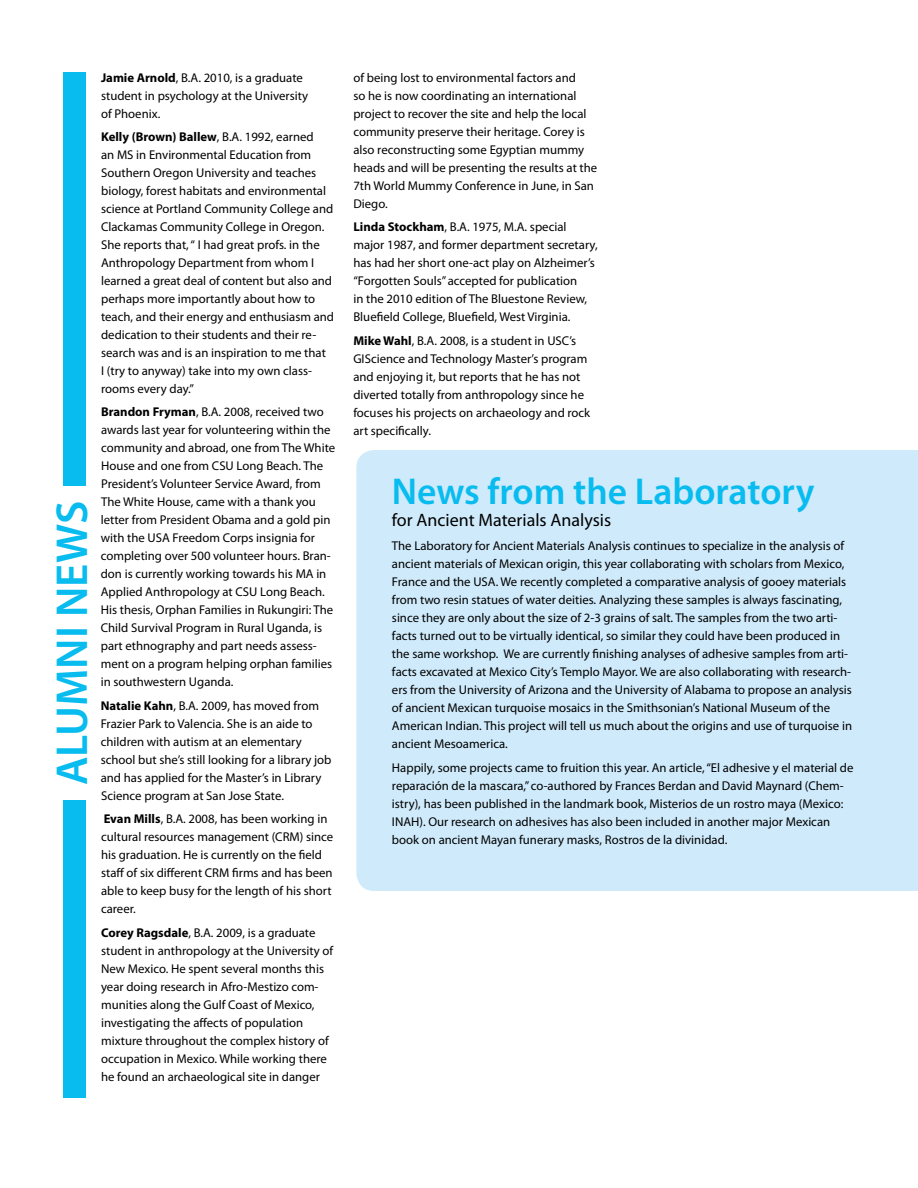
<style>
.page{position:relative;width:918px;height:1188px;background:#fff}
.page>*{position:absolute;margin:0;border:0;box-sizing:border-box;transform-origin:0 0}
.t1{font:600 45px "Myriad Pro";color:#09bcef}
.t2{font:600 37.5px "Myriad Pro";color:#09bcef}
.t3{font:18px "Myriad Pro";color:#000}
.t4{font:12.75px/18px "Myriad Pro";color:#000}
.s1{font-weight:700}
</style>
<div class="page">
<div style="left:356px;top:450px;width:562px;height:441px;background:#cfeafa"></div>
<div style="left:64px;top:72px;width:22px;height:414px;background:#09bcef"></div>
<div style="left:64px;top:800px;width:22px;height:298px;background:#09bcef"></div>
<h1 class="t1" style="left:43px;top:785px;width:286px;rotate:-90deg">ALUMNI NEWS</h1>
<p class="t4" style="left:101px;top:68px;width:209px"><span class="s1">Jamie Arnold</span>, B.A. 2010, is a graduate student in psychology at the University of Phoenix.</p>
<p class="t4" style="left:101px;top:127px;width:235px"><span class="s1">Kelly (Brown) Ballew</span>, B.A. 1992, earned<br>an MS in Environmental Education from Southern Oregon University and teaches biology, forest habitats and environmental science at Portland Community College and Clackamas Community College in Oregon.<br>She reports that, “ I had great profs. in the Anthropology Department from whom I learned a great deal of content but also and perhaps more importantly about how to teach, and their energy and enthusiasm and dedication to their students and their re&shy;search was and is an inspiration to me that<br>I (try to anyway) take into my own class&shy;rooms every day.”</p>
<p class="t4" style="left:101px;top:403px;width:236px"><span class="s1">Brandon Fryman</span>, B.A. 2008, received two awards last year for volunteering within the community and abroad, one from The White House and one from CSU Long Beach. The President’s Volunteer Service Award, from The White House, came with a thank you letter from President Obama and a gold pin with the USA Freedom Corps insignia for completing over 500 volunteer hours. Bran&shy;don is currently working towards his MA in Applied Anthropology at CSU Long Beach.<br>His thesis, Orphan Families in Rukungiri: The Child Survival Program in Rural Uganda, is part ethnography and part needs assess&shy;ment on a program helping orphan families in southwestern Uganda.</p>
<p class="t4" style="left:101px;top:696px;width:232px"><span class="s1">Natalie Kahn</span>, B.A. 2009, has moved from Frazier Park to Valencia. She is an aide to children with autism at an elementary school but she’s still looking for a library job and has applied for the Master’s in Library Science program at San Jose State.</p>
<p class="t4" style="left:101px;top:810px;width:234px"><span class="s1">Evan Mills</span>, B.A. 2008, has been working in cultural resources management (CRM) since his graduation. He is currently on the field staff of six different CRM firms and has been able to keep busy for the length of his short career.</p>
<p class="t4" style="left:101px;top:923px;width:234px"><span class="s1">Corey Ragsdale</span>, B.A. 2009, is a graduate student in anthropology at the University of New Mexico. He spent several months this year doing research in Afro-Mestizo com&shy;munities along the Gulf Coast of Mexico, investigating the affects of population mixture throughout the complex history of occupation in Mexico. While working there he found an archaeological site in danger</p>
<p class="t4" style="left:353px;top:68px;width:245px">of being lost to environmental factors and<br>so he is now coordinating an international project to recover the site and help the local community preserve their heritage. Corey is also reconstructing some Egyptian mummy heads and will be presenting the results at the 7th World Mummy Conference in June, in San Diego.</p>
<p class="t4" style="left:353px;top:218px;width:246px"><span class="s1">Linda Stockham</span>, B.A. 1975, M.A. special major 1987, and former department secretary, has had her short one-act play on Alzheimer’s “Forgotten Souls” accepted for publication<br>in the 2010 edition of The Bluestone Review, Bluefield College, Bluefield, West Virginia.</p>
<p class="t4" style="left:353px;top:331px;width:238px"><span class="s1">Mike Wahl</span>, B.A. 2008, is a student in USC’s GIScience and Technology Master’s program and enjoying it, but reports that he has not diverted totally from anthropology since he focuses his projects on archaeology and rock art specifically.</p>
<h2 class="t2" style="left:392px;top:468px;width:424px">News from the Laboratory</h2>
<h3 class="t3" style="left:392px;top:509px;width:221px">for Ancient Materials Analysis</h3>
<p class="t4" style="left:392px;top:537px;width:462px">The Laboratory for Ancient Materials Analysis continues to specialize in the analysis of ancient materials of Mexican origin, this year collaborating with scholars from Mexico, France and the USA. We recently completed a comparative analysis of gooey materials from two resin statues of water deities. Analyzing these samples is always fascinating, since they are only about the size of 2-3 grains of salt. The samples from the two arti&shy;facts turned out to be virtually identical, so similar they could have been produced in the same workshop. We are currently finishing analyses of adhesive samples from arti&shy;facts excavated at Mexico City’s Templo Mayor. We are also collaborating with research&shy;ers from the University of Arizona and the University of Alabama to propose an analysis of ancient Mexican turquoise mosaics in the Smithsonian’s National Museum of the American Indian. This project will tell us much about the origins and use of turquoise in ancient Mesoamerica.</p>
<p class="t4" style="left:392px;top:758px;width:463px">Happily, some projects came to fruition this year. An article, “El adhesive y el material de reparación de la mascara,” co-authored by Frances Berdan and David Maynard (Chem&shy;istry), has been published in the landmark book, Misterios de un rostro maya (Mexico:<br>INAH). Our research on adhesives has also been included in another major Mexican book on ancient Mayan funerary masks, Rostros de la divinidad.</p>
</div>
